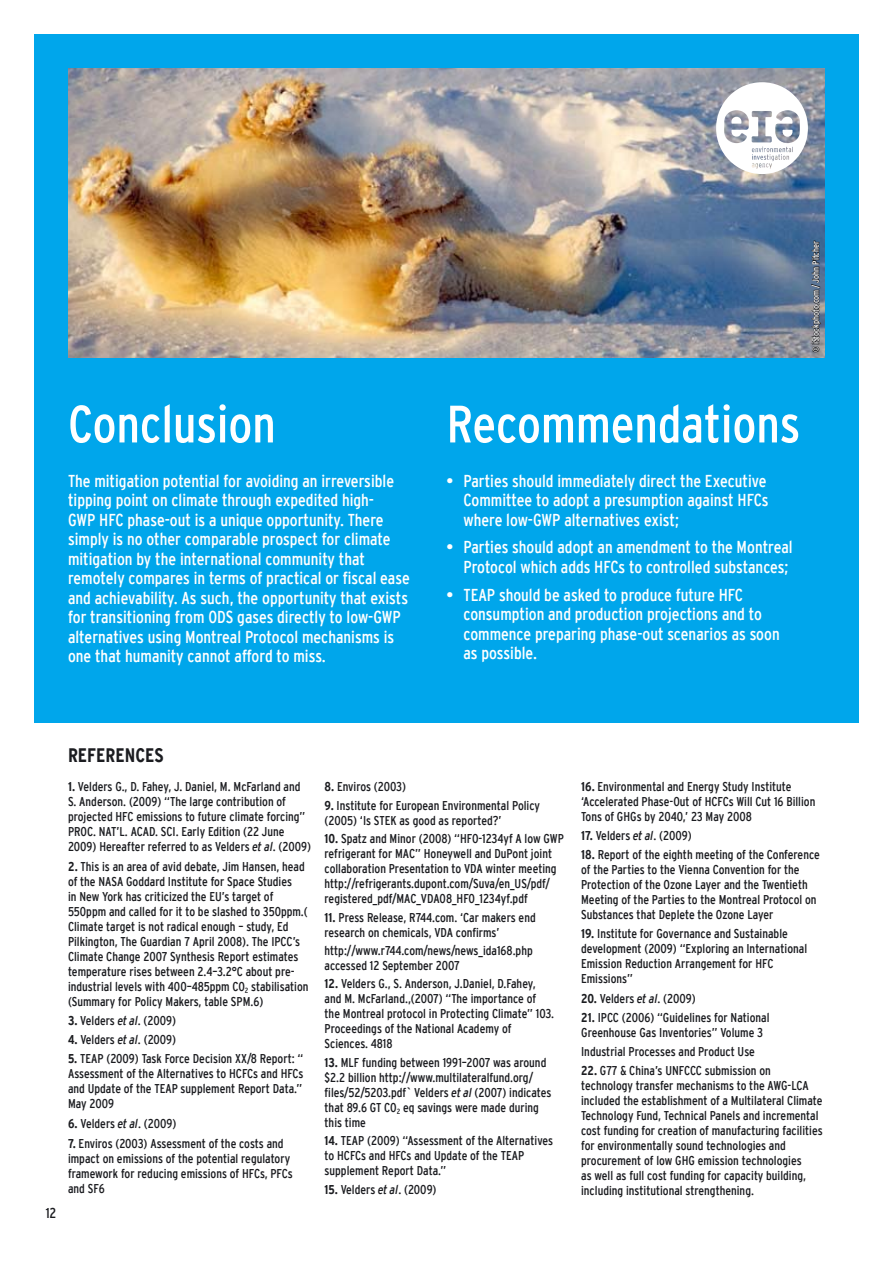
<style>
.page{position:relative;width:893px;height:1263px;background:#fff}
.page>*{position:absolute;margin:0;border:0;box-sizing:border-box;transform-origin:0 0}
.t1{font:condensed 52.5px "Interstate";color:#fff}
.t2{font:700 condensed 19.5px "Interstate";color:#1b1c20}
.t3{font:condensed 17.25px/19.5px "Interstate";color:#fff}
.t4{font:condensed 14.25px "Interstate";color:#1b1c20}
.t5{font:condensed 12.75px/15px "Interstate";color:#1b1c20}
.t6{font:condensed 9px "Interstate";color:#fff}
.s1{font-weight:700}
.s2{font-style:italic}
</style>
<div class="page">
<div style="left:34px;top:34px;width:825px;height:688px;background:#00a6eb"></div>
<img style="left:68px;top:68px;width:757px;height:290px">
<svg style="left:811px;top:240px;width:11px;height:113px"></svg>
<svg style="left:716px;top:82px;width:92px;height:92px;background:#cfd2d8"></svg>
<h1 class="t1" style="left:68px;top:395px;width:209px">Conclusion</h1>
<p class="t3" style="left:68px;top:471px;width:343px">The mitigation potential for avoiding an irreversible tipping point on climate through expedited high-<br>GWP HFC phase-out is a unique opportunity. There simply is no other comparable prospect for climate mitigation by the international community that remotely compares in terms of practical or fiscal ease and achievability. As such, the opportunity that exists for transitioning from ODS gases directly to low-GWP alternatives using Montreal Protocol mechanisms is one that humanity cannot afford to miss.</p>
<p class="t6" style="left:811px;top:352px;width:113px;rotate:-90deg">© iStockphoto.com / John Pitcher</p>
<h1 class="t1" style="left:446px;top:395px;width:355px">Recommendations</h1>
<h3 class="t3" style="left:463px;top:471px;width:306px;text-align:justify;text-indent:-17px">• Parties should immediately direct the Executive Committee to adopt a presumption against HFCs where low-GWP alternatives exist;</h3>
<h3 class="t3" style="left:446px;top:537px;width:348px;text-align:right">• Parties should adopt an amendment to the Montreal<br>Protocol which adds HFCs to controlled substances;</h3>
<h3 class="t3" style="left:463px;top:585px;width:318px;text-indent:-17px">• TEAP should be asked to produce future HFC consumption and production projections and to commence preparing phase-out scenarios as soon as possible.</h3>
<p class="t4" style="left:46px;top:1205px;width:12px">12</p>
<h2 class="t2" style="left:68px;top:745px;width:10px">REFE</h2>
<h2 class="t2" style="left:106px;top:745px;width:21px">RENCES</h2>
<p class="t5" style="left:68px;top:778px;width:244px"><span class="s1">1.</span> Velders G., D. Fahey, J. Daniel, M. McFarland and S. Anderson. (2009) “The large contribution of projected HFC emissions to future climate forcing” PROC. NAT’L. ACAD. SCI. Early Edition (22 June 2009) Hereafter referred to as Velders <span class="s2">et al</span>. (2009)</p>
<p class="t5" style="left:68px;top:858px;width:242px"><span class="s1">2.</span> This is an area of avid debate, Jim Hansen, head of the NASA Goddard Institute for Space Studies<br>in New York has criticized the EU’s target of 550ppm and called for it to be slashed to 350ppm.( Climate target is not radical enough – study, Ed Pilkington, The Guardian 7 April 2008). The IPCC’s Climate Change 2007 Synthesis Report estimates temperature rises between 2.4–3.2°C about pre&shy;industrial levels with 400–485ppm CO<sub>2</sub> stabilisation (Summary for Policy Makers, table SPM.6)</p>
<p class="t5" style="left:68px;top:1013px;width:110px"><span class="s1">3.</span> Velders <span class="s2">et al</span>. (2009)</p>
<p class="t5" style="left:68px;top:1032px;width:110px"><span class="s1">4.</span> Velders <span class="s2">et al</span>. (2009)</p>
<p class="t5" style="left:68px;top:1051px;width:237px;text-align:justify"><span class="s1">5.</span> TEAP (2009) Task Force Decision XX/8 Report: “ Assessment of the Alternatives to HCFCs and HFCs and Update of the TEAP supplement Report Data.” May 2009</p>
<p class="t5" style="left:68px;top:1115px;width:110px"><span class="s1">6.</span> Velders <span class="s2">et al</span>. (2009)</p>
<p class="t5" style="left:68px;top:1136px;width:226px"><span class="s1">7.</span> Enviros (2003) Assessment of the costs and impact on emissions of the potential regulatory framework for reducing emissions of HFCs, PFCs and SF6</p>
<p class="t5" style="left:325px;top:778px;width:83px"><span class="s1">8.</span> Enviros (2003)</p>
<p class="t5" style="left:325px;top:798px;width:217px"><span class="s1">9.</span> Institute for European Environmental Policy (2005) ‘Is STEK as good as reported?’</p>
<p class="t5" style="left:325px;top:831px;width:241px"><span class="s1">10.</span> Spatz and Minor (2008) “HFO-1234yf A low GWP refrigerant for MAC” Honeywell and DuPont joint collaboration Presentation to VDA winter meeting http://refrigerants.dupont.com/Suva/en_US/pdf/ registered_pdf/MAC_VDA08_HFO_1234yf.pdf</p>
<p class="t5" style="left:325px;top:909px;width:213px"><span class="s1">11.</span> Press Release, R744.com. ‘Car makers end research on chemicals, VDA confirms’</p>
<p class="t5" style="left:325px;top:943px;width:210px">http://www.r744.com/news/news_ida168.php accessed 12 September 2007</p>
<p class="t5" style="left:325px;top:976px;width:231px"><span class="s1">12.</span> Velders G., S. Anderson, J.Daniel, D.Fahey, and M. McFarland.,(2007) “The importance of the Montreal protocol in Protecting Climate” 103.<br>Proceedings of the National Academy of Sciences. 4818</p>
<p class="t5" style="left:325px;top:1055px;width:228px"><span class="s1">13.</span> MLF funding between 1991–2007 was around $2.2 billion http://www.multilateralfund.org/ files/52/5203.pdf` Velders <span class="s2">et al</span> (2007) indicates that 89.6 GT CO<sub>2</sub> eq savings were made during this time</p>
<p class="t5" style="left:325px;top:1133px;width:230px"><span class="s1">14.</span> TEAP (2009) “Assessment of the Alternatives to HCFCs and HFCs and Update of the TEAP supplement Report Data.”</p>
<p class="t5" style="left:325px;top:1181px;width:113px"><span class="s1">15.</span> Velders <span class="s2">et al</span>. (2009)</p>
<p class="t5" style="left:581px;top:778px;width:236px"><span class="s1">16.</span> Environmental and Energy Study Institute ‘Accelerated Phase-Out of HCFCs Will Cut 16 Billion<br>Tons of GHGs by 2040,’ 23 May 2008</p>
<p class="t5" style="left:581px;top:828px;width:112px"><span class="s1">17.</span> Velders <span class="s2">et al</span>. (2009)</p>
<p class="t5" style="left:581px;top:847px;width:240px"><span class="s1">18.</span> Report of the eighth meeting of the Conference of the Parties to the Vienna Convention for the Protection of the Ozone Layer and the Twentieth Meeting of the Parties to the Montreal Protocol on Substances that Deplete the Ozone Layer</p>
<p class="t5" style="left:581px;top:926px;width:228px"><span class="s1">19.</span> Institute for Governance and Sustainable development (2009) “Exploring an International Emission Reduction Arrangement for HFC Emissions”</p>
<p class="t5" style="left:581px;top:990px;width:116px"><span class="s1">20.</span> Velders <span class="s2">et al</span>. (2009)</p>
<p class="t5" style="left:581px;top:1010px;width:190px"><span class="s1">21.</span> IPCC (2006) “Guidelines for National<br>Greenhouse Gas Inventories” Volume 3</p>
<p class="t5" style="left:581px;top:1044px;width:175px">Industrial Processes and Product Use</p>
<p class="t5" style="left:581px;top:1063px;width:243px"><span class="s1">22.</span> G77 &amp; China’s UNFCCC submission on technology transfer mechanisms to the AWG-LCA included the establishment of a Multilateral Climate Technology Fund, Technical Panels and incremental cost funding for creation of manufacturing facilities for environmentally sound technologies and procurement of low GHG emission technologies<br>as well as full cost funding for capacity building, including institutional strengthening.</p>
</div>
